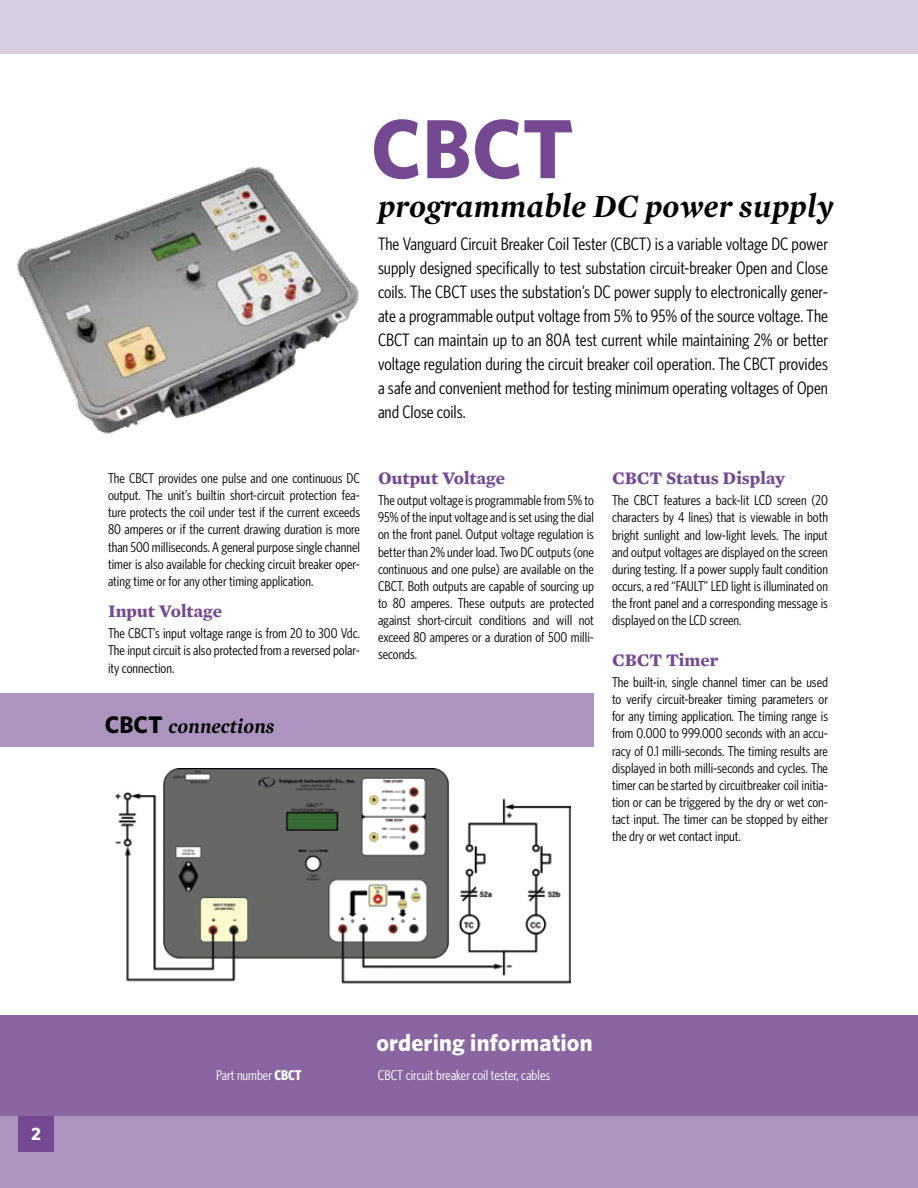
<style>
.page{position:relative;width:918px;height:1188px;background:#fff}
.page>*{position:absolute;margin:0;border:0;box-sizing:border-box;transform-origin:0 0}
.t1{font:700 84px "Whitney";color:#744991}
.t2{font:italic 700 33px "Mercury Display";letter-spacing:.01em;color:#000}
.t3{font:700 24px "Whitney";letter-spacing:.005em;color:#fff}
.t4{font:italic 700 21px "Mercury Display";letter-spacing:.005em;color:#000}
.t5{font:18px/24px "Whitney Condensed";color:#000;text-align:justify}
.t6{font:700 18px "Mercury Text G3";color:#744991}
.t7{font:700 18px "Whitney";color:#fff}
.t8{font:14.25px/17.1px "Whitney Condensed";color:#000;text-align:justify}
.t9{font:14.25px "Whitney Condensed";color:#fff}
.s1{font-family:"Whitney";font-style:normal;font-size:24px}
.s2{font-weight:700}
</style>
<div class="page">
<div style="left:0;top:1116px;width:918px;height:72px;background:#ac94be"></div>
<img style="left:17px;top:167px;width:342px;height:267px">
<div style="left:0;top:1015px;width:918px;height:101px;background:#8966a1"></div>
<div style="left:18px;top:1116px;width:36px;height:36px;background:#744991"></div>
<div style="left:0;top:0;width:918px;height:54px;background:#d8cfe1"></div>
<img style="left:115px;top:769px;width:456px;height:215px">
<div style="left:0;top:693px;width:594px;height:54px;background:#ac94be"></div>
<h1 class="t1" style="left:371px;top:98px;width:204px">CBCT</h1>
<h2 class="t2" style="left:378px;top:186px;width:457px">programmable DC power supply</h2>
<p class="t5" style="left:378px;top:232px;width:452px">The Vanguard Circuit Breaker Coil Tester (CBCT) is a variable voltage DC power supply designed specifically to test substation circuit-breaker Open and Close coils. The CBCT uses the substation’s DC power supply to electronically gener&shy;ate a programmable output voltage from 5% to 95% of the source voltage. The CBCT can maintain up to an 80A test current while maintaining 2% or better voltage regulation during the circuit breaker coil operation. The CBCT provides a safe and convenient method for testing minimum operating voltages of Open and Close coils.</p>
<p class="t8" style="left:108px;top:470px;width:254px">The CBCT provides one pulse and one continuous DC output. The unit’s builtin short-circuit protection fea&shy;ture protects the coil under test if the current exceeds 80 amperes or if the current drawing duration is more than 500 milliseconds. A general purpose single channel timer is also available for checking circuit breaker oper&shy;ating time or for any other timing application.</p>
<p class="t6" style="left:108px;top:600px;width:116px">Input Voltage</p>
<p class="t8" style="left:108px;top:625px;width:254px">The CBCT’s input voltage range is from 20 to 300 Vdc.<br>The input circuit is also protected from a reversed polar&shy;ity connection.</p>
<h3 class="t4" style="left:105px;top:713px;width:171px"><span class="s1">CBCT</span> connections</h3>
<p class="t6" style="left:378px;top:467px;width:129px">Output Voltage</p>
<p class="t8" style="left:378px;top:492px;width:218px">The output voltage is programmable from 5% to 95% of the input voltage and is set using the dial on the front panel. Output voltage regulation is better than 2% under load. Two DC outputs (one continuous and one pulse) are available on the CBCT. Both outputs are capable of sourcing up to 80 amperes. These outputs are protected against short-circuit conditions and will not exceed 80 amperes or a duration of 500 milli&shy;seconds.</p>
<p class="t6" style="left:612px;top:467px;width:175px">CBCT Status Display</p>
<p class="t8" style="left:612px;top:492px;width:218px">The CBCT features a back-lit LCD screen (20 characters by 4 lines) that is viewable in both bright sunlight and low-light levels. The input and output voltages are displayed on the screen during testing. If a power supply fault condition occurs, a red “FAULT” LED light is illuminated on the front panel and a corresponding message is displayed on the LCD screen.</p>
<p class="t6" style="left:612px;top:648px;width:108px">CBCT Timer</p>
<p class="t8" style="left:612px;top:674px;width:218px">The built-in, single channel timer can be used to verify circuit-breaker timing parameters or for any timing application. The timing range is from 0.000 to 999.000 seconds with an accu&shy;racy of 0.1 milli-seconds. The timing results are displayed in both milli-seconds and cycles. The timer can be started by circuitbreaker coil initia&shy;tion or can be triggered by the dry or wet con&shy;tact input. The timer can be stopped by either the dry or wet contact input.</p>
<p class="t7" style="left:31px;top:1123px;width:11px">2</p>
<h3 class="t3" style="left:376px;top:1028px;width:218px">ordering information</h3>
<p class="t9" style="left:216px;top:1067px;width:87px">Part number <span class="s2">CBCT</span></p>
<p class="t9" style="left:378px;top:1067px;width:174px">CBCT circuit breaker coil tester, cables</p>
</div>
